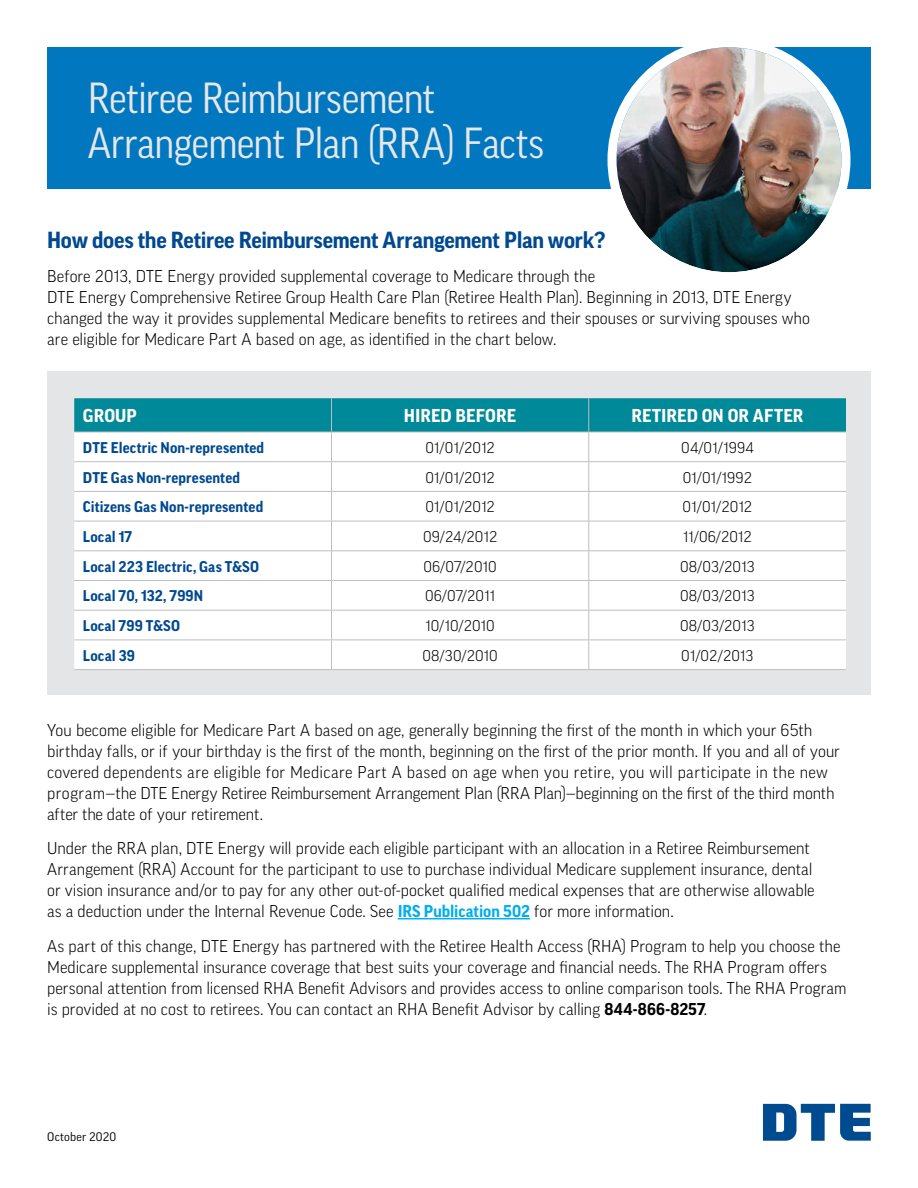
<style>
.page{position:relative;width:918px;height:1188px;background:#fff}
.page>*{position:absolute;margin:0;border:0;box-sizing:border-box;transform-origin:0 0}
.t1{font:42px/45px "Good Pro Narr";letter-spacing:-.02em;color:#e6e7e8}
.t2{font:700 22.5px "Good Pro";letter-spacing:-.015em;color:#004990}
.t3{font:700 18px "Good Pro";letter-spacing:.005em;color:#fff}
.t4{font:300 16.5px/21px "Good Pro";color:#000}
.t5{font:300 15px "Good Pro";letter-spacing:.015em;color:#000}
.t6{font:700 15px "Good Pro";letter-spacing:.01em;color:#004990}
.t7{font:12px "Good Pro";letter-spacing:.02em;color:#000}
.s1{font-weight:700;color:#00aeef}
.s2{font-weight:700}
</style>
<div class="page">
<hr style="left:398px;top:918px;width:132px;height:1px;background:#00aeef">
<svg style="left:763px;top:1104px;width:108px;height:37px"></svg>
<div style="left:47px;top:47px;width:824px;height:142px;background:#0077be"></div>
<img style="left:616px;top:47px;width:226px;height:225px;border-radius:112px">
<div style="left:608px;top:38px;width:242px;height:243px;border:9px solid #fff;border-radius:50%"></div>
<div style="left:47px;top:371px;width:824px;height:324px;background:#e4e5e6"></div>
<hr style="left:332px;top:669px;width:257px;height:1px;background:#bcbec0">
<hr style="left:589px;top:669px;width:257px;height:1px;background:#bcbec0">
<svg style="left:74px;top:398px;width:772px;height:271px;background:#ddeef0"></svg>
<hr style="left:74px;top:669px;width:258px;height:1px;background:#bcbec0">
<h1 class="t1" style="left:88px;top:75px;width:458px">Retiree Reimbursement<br>Arrangement Plan (RRA) Facts</h1>
<h2 class="t2" style="left:47px;top:227px;width:560px">How does the Retiree Reimbursement Arrangement Plan work?</h2>
<p class="t4" style="left:47px;top:266px;width:764px">Before 2013, DTE Energy provided supplemental coverage to Medicare through the<br>DTE Energy Comprehensive Retiree Group Health Care Plan (Retiree Health Plan). Beginning in 2013, DTE Energy changed the way it provides supplemental Medicare benefits to retirees and their spouses or surviving spouses who are eligible for Medicare Part A based on age, as identified in the chart below.</p>
<p class="t3" style="left:83px;top:406px;width:55px">GROUP</p>
<p class="t3" style="left:404px;top:406px;width:114px">HIRED BEFORE</p>
<p class="t3" style="left:631px;top:406px;width:174px">RETIRED ON OR AFTER</p>
<p class="t6" style="left:83px;top:439px;width:183px">DTE Electric Non-represented</p>
<p class="t5" style="left:425px;top:439px;width:71px">01/01/2012</p>
<p class="t5" style="left:681px;top:439px;width:74px">04/01/1994</p>
<p class="t6" style="left:83px;top:469px;width:159px">DTE Gas Non-represented</p>
<p class="t5" style="left:425px;top:469px;width:71px">01/01/2012</p>
<p class="t5" style="left:683px;top:469px;width:71px">01/01/1992</p>
<p class="t6" style="left:83px;top:499px;width:182px">Citizens Gas Non-represented</p>
<p class="t5" style="left:425px;top:498px;width:71px">01/01/2012</p>
<p class="t5" style="left:683px;top:498px;width:71px">01/01/2012</p>
<p class="t6" style="left:83px;top:528px;width:51px">Local 17</p>
<p class="t5" style="left:423px;top:528px;width:76px">09/24/2012</p>
<p class="t5" style="left:683px;top:528px;width:70px">11/06/2012</p>
<p class="t6" style="left:83px;top:558px;width:178px">Local 223 Electric, Gas T&amp;SO</p>
<p class="t5" style="left:424px;top:558px;width:75px">06/07/2010</p>
<p class="t5" style="left:680px;top:558px;width:76px">08/03/2013</p>
<p class="t6" style="left:83px;top:588px;width:122px">Local 70, 132, 799N</p>
<p class="t5" style="left:425px;top:587px;width:72px">06/07/2011</p>
<p class="t5" style="left:680px;top:587px;width:76px">08/03/2013</p>
<p class="t6" style="left:83px;top:617px;width:99px">Local 799 T&amp;SO</p>
<p class="t5" style="left:426px;top:617px;width:71px">10/10/2010</p>
<p class="t5" style="left:680px;top:617px;width:76px">08/03/2013</p>
<p class="t6" style="left:83px;top:647px;width:54px">Local 39</p>
<p class="t5" style="left:422px;top:647px;width:77px">08/30/2010</p>
<p class="t5" style="left:681px;top:647px;width:74px">01/02/2013</p>
<p class="t4" style="left:47px;top:719px;width:794px">You become eligible for Medicare Part A based on age, generally beginning the first of the month in which your 65th birthday falls, or if your birthday is the first of the month, beginning on the first of the prior month. If you and all of your covered dependents are eligible for Medicare Part A based on age when you retire, you will participate in the new program—the DTE Energy Retiree Reimbursement Arrangement Plan (RRA Plan)—beginning on the first of the third month after the date of your retirement.</p>
<p class="t4" style="left:47px;top:838px;width:769px">Under the RRA plan, DTE Energy will provide each eligible participant with an allocation in a Retiree Reimbursement Arrangement (RRA) Account for the participant to use to purchase individual Medicare supplement insurance, dental or vision insurance and/or to pay for any other out-of-pocket qualified medical expenses that are otherwise allowable as a deduction under the Internal Revenue Code. See <span class="s1">IRS Publication 502</span> for more information.</p>
<p class="t4" style="left:47px;top:935px;width:801px">As part of this change, DTE Energy has partnered with the Retiree Health Access (RHA) Program to help you choose the Medicare supplemental insurance coverage that best suits your coverage and financial needs. The RHA Program offers personal attention from licensed RHA Benefit Advisors and provides access to online comparison tools. The RHA Program is provided at no cost to retirees. You can contact an RHA Benefit Advisor by calling <span class="s2">844-866-8257</span>.</p>
<p class="t7" style="left:47px;top:1130px;width:71px">October 2020</p>
</div>
